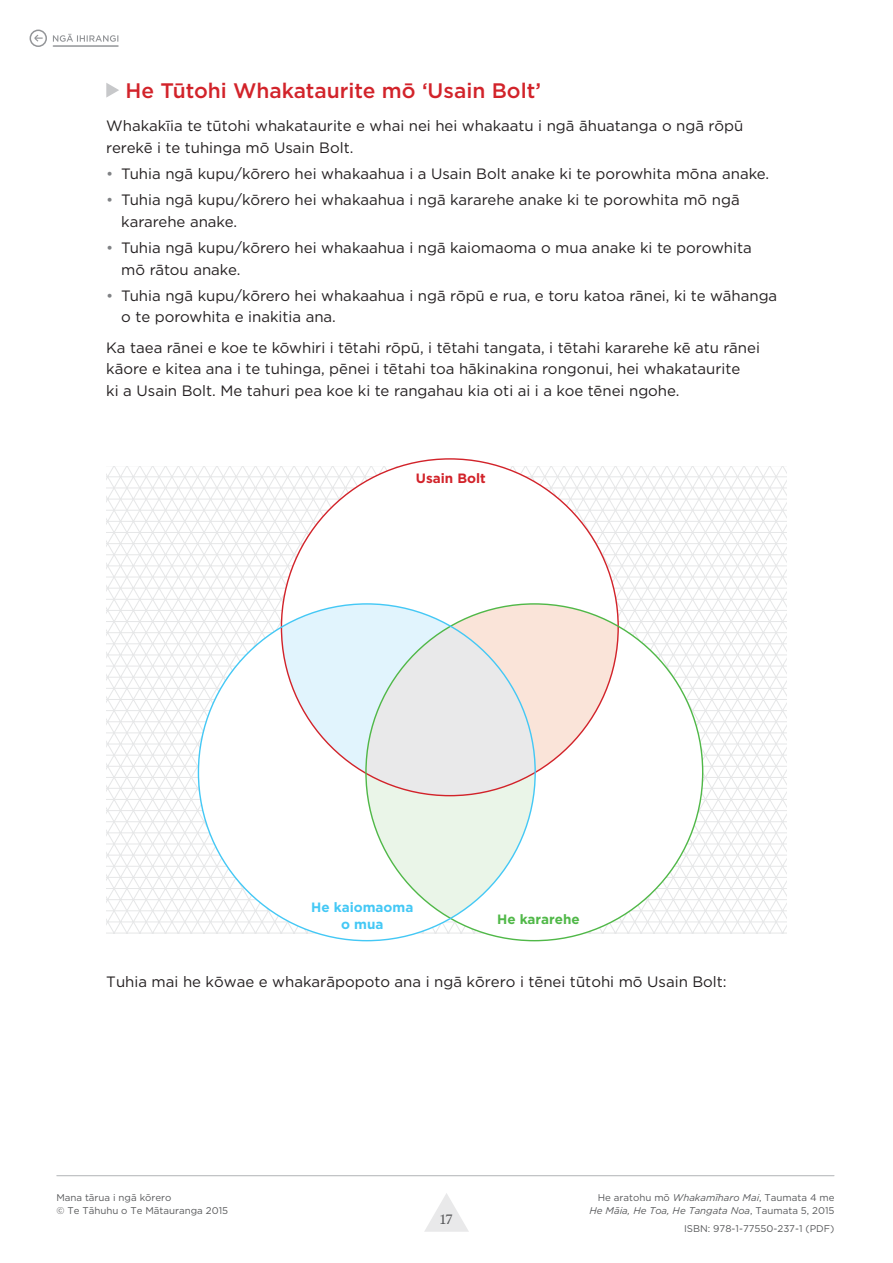
<style>
.page{position:relative;width:893px;height:1263px;background:#fff}
.page>*{position:absolute;margin:0;border:0;box-sizing:border-box;transform-origin:0 0}
.t1{font:500 21px "Gotham";color:#d2232a}
.t2{font:15px/21.8px "Gotham";color:#231f20}
.t3{font:700 13.5px/16.5px "Gotham";color:#44c8f5;text-align:center}
.t4{font:700 13.5px "Gotham";color:#50b848}
.t5{font:700 13.5px "Gotham";color:#d2232a}
.t6{font:13.5px "Tiempos Text";color:#58595b}
.t7{font:italic 9.75px/13.5px "Gotham";color:#58595b;text-align:right}
.t8{font:9.75px/13.5px "Gotham";color:#58595b}
.s1{color:#808285}
.s2{font-style:normal}
</style>
<div class="page">
<svg style="left:106px;top:83px;width:13px;height:15px"></svg>
<svg style="left:106px;top:466px;width:681px;height:467px"></svg>
<svg style="left:424px;top:1193px;width:45px;height:39px"></svg>
<hr style="left:57px;top:1175px;width:777px;height:1px;background:#b1b4b6">
<div style="left:30px;top:30px;width:17px;height:17px;border:2px solid #939598;border-radius:50%"></div>
<svg style="left:53px;top:34px;width:65px;height:8px"></svg>
<svg style="left:34px;top:35px;width:9px;height:7px"></svg>
<hr style="left:53px;top:45px;width:65px;height:2px;background:#939598">
<h1 class="t1" style="left:126px;top:76px;width:417px">He Tūtohi Whakataurite mō ‘Usain Bolt’</h1>
<p class="t2" style="left:106px;top:115px;width:638px">Whakakīia te tūtohi whakataurite e whai nei hei whakaatu i ngā āhuatanga o ngā rōpū rerekē i te tuhinga mō Usain Bolt.</p>
<p class="t2" style="left:106px;top:163px;width:664px"><span class="s1">•</span> Tuhia ngā kupu/kōrero hei whakaahua i a Usain Bolt anake ki te porowhita mōna anake.</p>
<p class="t2" style="left:121px;top:189px;width:620px;text-indent:-15px"><span class="s1">•</span> Tuhia ngā kupu/kōrero hei whakaahua i ngā kararehe anake ki te porowhita mō ngā kararehe anake.</p>
<p class="t2" style="left:121px;top:236px;width:632px;text-indent:-15px"><span class="s1">•</span> Tuhia ngā kupu/kōrero hei whakaahua i ngā kaiomaoma o mua anake ki te porowhita mō rātou anake.</p>
<p class="t2" style="left:121px;top:284px;width:657px;text-indent:-15px"><span class="s1">•</span> Tuhia ngā kupu/kōrero hei whakaahua i ngā rōpū e rua, e toru katoa rānei, ki te wāhanga o te porowhita e inakitia ana.</p>
<p class="t2" style="left:106px;top:336px;width:655px">Ka taea rānei e koe te kōwhiri i tētahi rōpū, i tētahi tangata, i tētahi kararehe kē atu rānei kāore e kitea ana i te tuhinga, pēnei i tētahi toa hākinakina rongonui, hei whakataurite<br>ki a Usain Bolt. Me tahuri pea koe ki te rangahau kia oti ai i a koe tēnei ngohe.</p>
<p class="t5" style="left:416px;top:469px;width:71px">Usain Bolt</p>
<p class="t3" style="left:311px;top:899px;width:104px">He kaiomaoma o mua</p>
<p class="t4" style="left:497px;top:910px;width:84px">He kararehe</p>
<p class="t2" style="left:106px;top:970px;width:622px">Tuhia mai he kōwae e whakarāpopoto ana i ngā kōrero i tēnei tūtohi mō Usain Bolt:</p>
<p class="t8" style="left:56px;top:1190px;width:173px">Mana tārua i ngā kōrero<br>© Te Tāhuhu o Te Mātauranga 2015</p>
<p class="t7" style="left:590px;top:1190px;width:246px"><span class="s2">He aratohu mō</span> Whakamīharo Mai<span class="s2">, Taumata 4 me<br></span>He Māia, He Toa, He Tangata Noa<span class="s2">, Taumata 5, 2015</span></p>
<p class="t8" style="left:684px;top:1221px;width:152px">ISBN: 978-1-77550-237-1 (PDF)</p>
<p class="t6" style="left:440px;top:1210px;width:14px">17</p>
</div>
